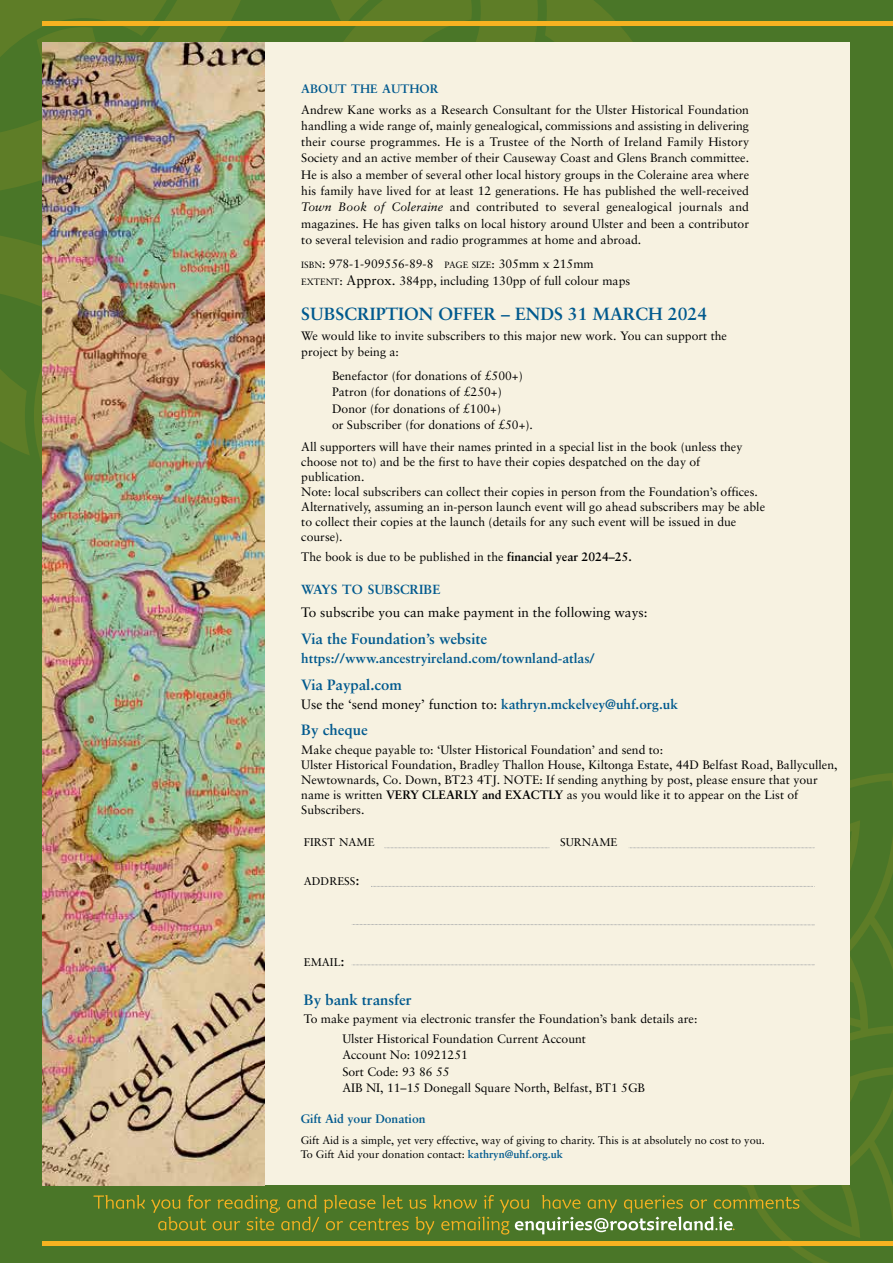
<style>
.page{position:relative;width:893px;height:1263px;background:#4a7628}
.page>*{position:absolute;margin:0;border:0;box-sizing:border-box;transform-origin:0 0}
.t1{font:700 17.7px "Sabon";color:#00598e}
.t2{font:700 15px "Sabon";color:#00598e}
.t3{font:13.5px "Sabon";color:#000}
.t4{font:700 13.5px "Sabon";color:#00598e}
.t5{font:700 13.2px "Sabon";color:#00598e}
.t6{font:12.15px/16.4px "Sabon";color:#000}
.t7{font:700 12.15px "Sabon";color:#00598e}
.t8{font:11.25px "Sabon";color:#000}
.t9{font:10.8px/13.5px "Sabon";color:#000}
.s1{font-style:italic}
.s2{font-size:9.15px}
.s3{font-size:13.5px}
.s4{font-weight:700}
.s5{font-weight:700;color:#00598e}
.s6{font-size:15px}
</style>
<div class="page">
<svg style="left:649px;top:773px;width:244px;height:490px"></svg>
<svg style="left:538px;top:0;width:147px;height:43px"></svg>
<svg style="left:0;top:0;width:538px;height:462px"></svg>
<div style="left:43px;top:21px;width:850px;height:5px;background:#f6b221"></div>
<hr style="left:43px;top:1242px;width:850px;height:4px;background:#f6b221">
<svg style="left:93px;top:1195px;width:706px;height:39px"></svg>
<div style="left:43px;top:43px;width:807px;height:1142px;background:#f7f2e1"></div>
<img style="left:43px;top:43px;width:222px;height:1142px">
<svg style="left:384px;top:847px;width:166px;height:1px"></svg>
<svg style="left:629px;top:847px;width:186px;height:1px"></svg>
<svg style="left:371px;top:886px;width:444px;height:1px"></svg>
<svg style="left:352px;top:924px;width:463px;height:1px"></svg>
<svg style="left:352px;top:964px;width:463px;height:1px"></svg>
<p class="t7" style="left:301px;top:82px;width:139px">ABOUT THE AUTHOR</p>
<p class="t6" style="left:301px;top:101px;width:449px;text-align:justify">Andrew Kane works as a Research Consultant for the Ulster Historical Foundation handling a wide range of, mainly genealogical, commissions and assisting in delivering their course programmes. He is a Trustee of the North of Ireland Family History Society and an active member of their Causeway Coast and Glens Branch committee.<br>He is also a member of several other local history groups in the Coleraine area where his family have lived for at least 12 generations. He has published the well-received <span class="s1">Town Book of Coleraine</span> and contributed to several genealogical journals and magazines. He has given talks on local history around Ulster and been a contributor to several television and radio programmes at home and abroad.</p>
<p class="t6" style="left:301px;top:256px;width:330px"><span class="s2">ISBN</span>: 978-1-909556-89-8 <span class="s2">PAGE SIZE</span>: 305mm x 215mm<br><span class="s2">EXTENT</span>: <span class="s3">Approx.</span> 384pp, including 130pp of full colour maps</p>
<h1 class="t1" style="left:301px;top:302px;width:407px">SUBSCRIPTION OFFER – ENDS 31 MARCH 2024</h1>
<p class="t6" style="left:301px;top:327px;width:427px">We would like to invite subscribers to this major new work. You can support the project by being a:</p>
<p class="t6" style="left:332px;top:367px;width:202px">Benefactor (for donations of £500+)<br>Patron (for donations of £250+)<br>Donor (for donations of £100+)<br>or Subscriber (for donations of £50+).</p>
<p class="t6" style="left:301px;top:440px;width:465px;line-height:15px">All supporters will have their names printed in a special list in the book (unless they choose not to) and be the first to have their copies despatched on the day of publication.<br>Note: local subscribers can collect their copies in person from the Foundation’s offices.<br>Alternatively, assuming an in-person launch event will go ahead subscribers may be able to collect their copies at the launch (details for any such event will be issued in due course).</p>
<p class="t6" style="left:301px;top:548px;width:332px">The book is due to be published in the <span class="s4">financial year 2024–25.</span></p>
<p class="t5" style="left:301px;top:582px;width:141px">WAYS TO SUBSCRIBE</p>
<p class="t3" style="left:301px;top:604px;width:348px">To subscribe you can make payment in the following ways:</p>
<p class="t2" style="left:301px;top:629px;width:187px">Via the Foundation’s website</p>
<p class="t4" style="left:301px;top:650px;width:295px">https://www.ancestryireland.com/townland-atlas/</p>
<p class="t2" style="left:301px;top:675px;width:102px">Via Paypal.com</p>
<p class="t3" style="left:301px;top:696px;width:378px">Use the ‘send money’ function to: <span class="s5">kathryn.mckelvey@uhf.org.uk</span></p>
<p class="t2" style="left:301px;top:721px;width:68px">By cheque</p>
<p class="t6" style="left:301px;top:742px;width:538px;line-height:15px">Make cheque payable to: ‘Ulster Historical Foundation’ and send to:<br>Ulster Historical Foundation, Bradley Thallon House, Kiltonga Estate, 44D Belfast Road, Ballycullen, Newtownards, Co. Down, BT23 4TJ. NOTE: If sending anything by post, please ensure that your name is written <span class="s4">VERY CLEARLY and EXACTLY</span> as you would like it to appear on the List of Subscribers.</p>
<p class="t8" style="left:304px;top:835px;width:72px">FIRST NAME</p>
<p class="t8" style="left:560px;top:835px;width:59px">SURNAME</p>
<p class="t8" style="left:304px;top:874px;width:57px">ADDRESS<span class="s6">:</span></p>
<p class="t8" style="left:304px;top:956px;width:42px">EMAIL<span class="s6">:</span></p>
<p class="t2" style="left:304px;top:991px;width:109px">By bank transfer</p>
<p class="t6" style="left:342px;top:1008px;width:357px;line-height:20.1px;text-indent:-38px">To make payment via electronic transfer the Foundation’s bank details are:<br>Ulster Historical Foundation Current Account</p>
<p class="t6" style="left:342px;top:1047px;width:304px">Account No: 10921251<br>Sort Code: 93 86 55<br>AIB NI, 11–15 Donegall Square North, Belfast, BT1 5GB</p>
<p class="t7" style="left:301px;top:1111px;width:126px">Gift Aid your Donation</p>
<p class="t9" style="left:301px;top:1133px;width:466px">Gift Aid is a simple, yet very effective, way of giving to charity. This is at absolutely no cost to you.<br>To Gift Aid your donation contact: <span class="s5">kathryn@uhf.org.uk</span></p>
</div>
